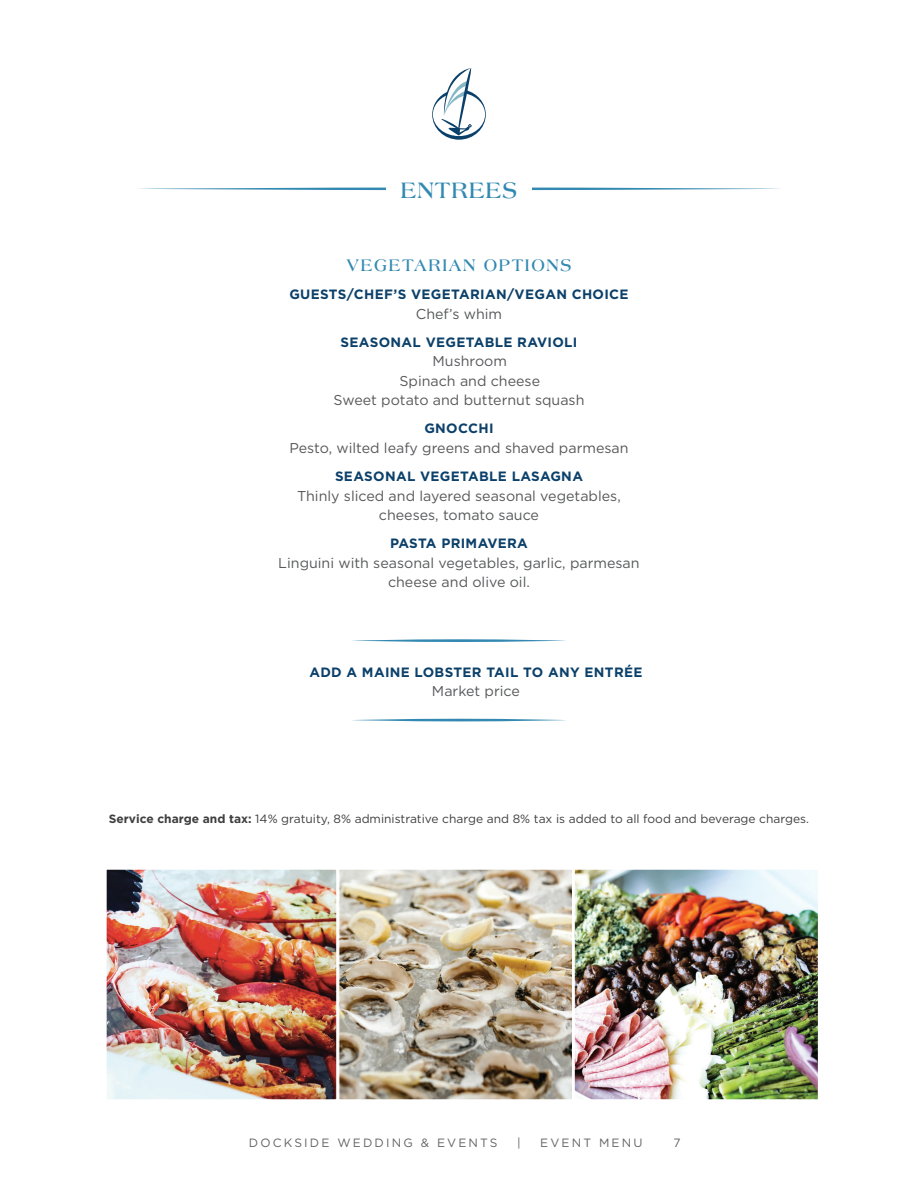
<style>
.page{position:relative;width:918px;height:1188px;background:#fff}
.page>*{position:absolute;margin:0;border:0;box-sizing:border-box;transform-origin:0 0}
.t1{font:700 24px "Americana";letter-spacing:.05em;color:#3389b1;scale:.9 1}
.t2{font:700 18px "Americana";letter-spacing:.1em;color:#3389b1;scale:.9 1}
.t3{font:14.25px/19.5px "Gotham";color:#57585a;text-align:center}
.D_dinner_menuitem{font:700 13.5px "Gotham";letter-spacing:.025em;color:#0b406a}
.t4{font:12px "Gotham";color:#3e3e3f}
.t5{font:12px "Gotham";letter-spacing:.18em;color:#636366}
.s1{font-weight:700}
</style>
<div class="page">
<svg style="left:432px;top:68px;width:54px;height:72px"></svg>
<hr style="left:135px;top:187px;width:648px;height:3px;background:#3389b1;border-radius:50%">
<hr style="left:351px;top:639px;width:216px;height:3px;background:#3389b1;border-radius:50%">
<hr style="left:351px;top:719px;width:216px;height:2px;background:#3389b1;border-radius:50%">
<div style="left:386px;top:179px;width:146px;height:21px;background:#fff"></div>
<img style="left:107px;top:870px;width:229px;height:229px">
<div style="left:105px;top:868px;width:233px;height:233px;border:1px solid #fff"></div>
<img style="left:576px;top:870px;width:241px;height:229px">
<div style="left:574px;top:868px;width:245px;height:233px;border:1px solid #fff"></div>
<img style="left:340px;top:870px;width:231px;height:229px">
<div style="left:338px;top:868px;width:235px;height:233px;border:1px solid #fff"></div>
<p class="t1" style="left:401px;top:177px;width:131px">ENTREES</p>
<p class="t2" style="left:346px;top:255px;width:252px">VEGETARIAN OPTIONS</p>
<p class="D_dinner_menuitem" style="left:289px;top:287px;width:341px">GUESTS/CHEF’S VEGETARIAN/VEGAN CHOICE</p>
<p class="t3" style="left:416px;top:304px;width:88px">Chef’s whim</p>
<p class="D_dinner_menuitem" style="left:341px;top:334px;width:238px">SEASONAL VEGETABLE RAVIOLI</p>
<p class="t3" style="left:433px;top:351px;width:76px">Mushroom</p>
<p class="t3" style="left:399px;top:371px;width:142px">Spinach and cheese</p>
<p class="t3" style="left:334px;top:390px;width:252px">Sweet potato and butternut squash</p>
<p class="D_dinner_menuitem" style="left:424px;top:421px;width:71px">GNOCCHI</p>
<p class="t3" style="left:289px;top:438px;width:341px">Pesto, wilted leafy greens and shaved parmesan</p>
<p class="D_dinner_menuitem" style="left:335px;top:468px;width:249px">SEASONAL VEGETABLE LASAGNA</p>
<p class="t3" style="left:297px;top:486px;width:325px">Thinly sliced and layered seasonal vegetables, cheeses, tomato sauce</p>
<p class="D_dinner_menuitem" style="left:390px;top:536px;width:139px">PASTA PRIMAVERA</p>
<p class="t3" style="left:278px;top:553px;width:363px">Linguini with seasonal vegetables, garlic, parmesan cheese and olive oil.</p>
<p class="D_dinner_menuitem" style="left:309px;top:664px;width:335px">ADD A MAINE LOBSTER TAIL TO ANY ENTRÉE</p>
<p class="t3" style="left:432px;top:681px;width:89px">Market price</p>
<p class="t4" style="left:109px;top:812px;width:702px"><span class="s1">Service charge and tax:</span> 14% gratuity, 8% administrative charge and 8% tax is added to all food and beverage charges.</p>
<p class="t5" style="left:249px;top:1136px;width:250px">DOCKSIDE WEDDING &amp; EVENTS</p>
<p class="t5" style="left:517px;top:1136px;width:5px">|</p>
<p class="t5" style="left:540px;top:1136px;width:104px">EVENT MENU</p>
<p class="t5" style="left:674px;top:1136px;width:9px">7</p>
</div>
